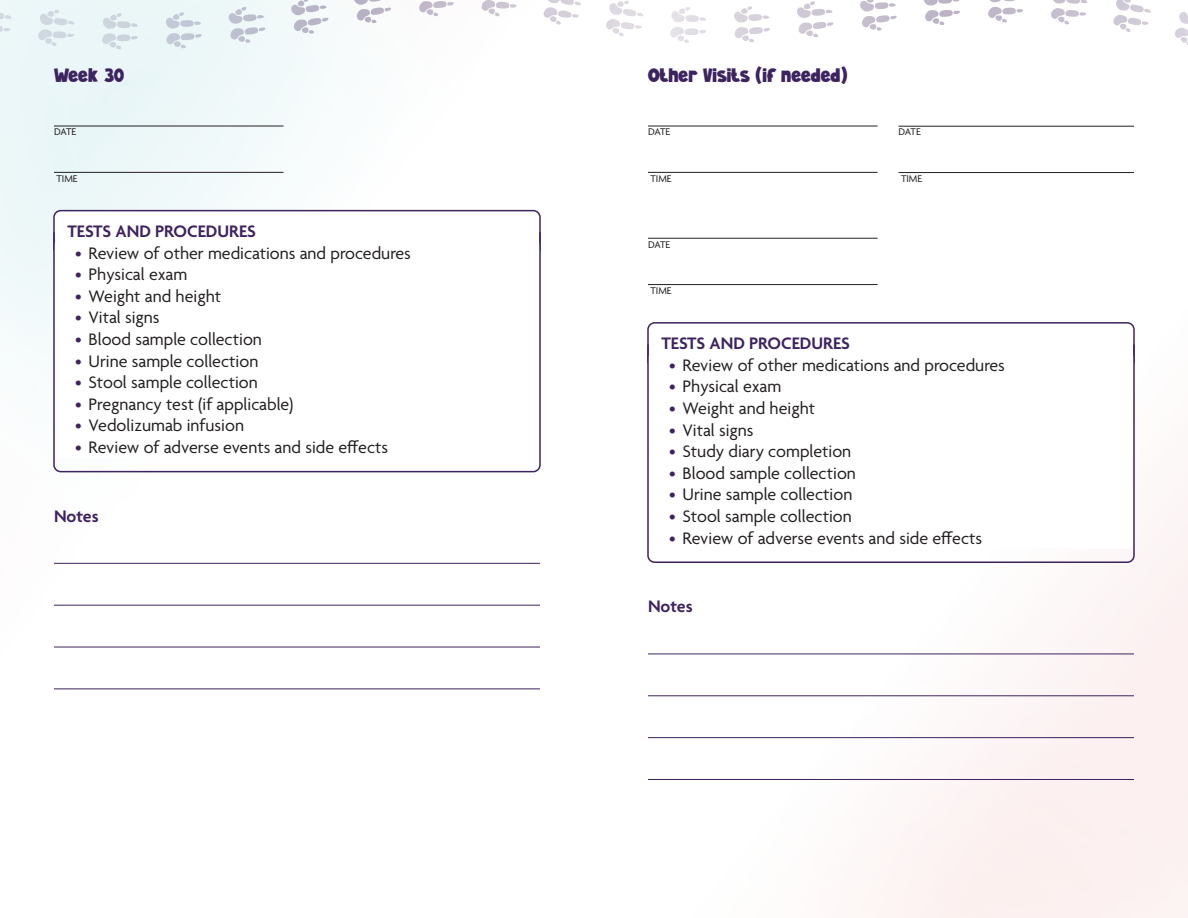
<style>
.page{position:relative;width:1188px;height:918px;background:#fff}
.page>*{position:absolute;margin:0;border:0;box-sizing:border-box;transform-origin:0 0}
.visit_title{font:19.5px "CRONOSKID Regular";color:#3d235f}
.visit_bullets{font:18px "Agenda";color:#231f20}
.tests_and_procedures{font:600 18px "Agenda";color:#3d235f}
.notes{font:600 18px "Agenda";color:#3d235f}
.date_time{font:10.5px "Agenda";color:#231f20}
.s1{color:#3d235f}
</style>
<div class="page">
<img style="left:739px;top:0;width:449px;height:427px">
<img style="left:0;top:0;width:739px;height:779px">
<hr style="left:54px;top:126px;width:230px;height:1px;background:#231f20">
<hr style="left:54px;top:172px;width:230px;height:1px;background:#231f20">
<div style="left:54px;top:211px;width:486px;height:31px;background:#fff;border-radius:7px"></div>
<div style="left:53px;top:210px;width:488px;height:46px;border:2px solid #3d235f;border-radius:7px"></div>
<svg style="left:52px;top:231px;width:490px;height:242px"></svg>
<hr style="left:54px;top:563px;width:486px;height:1px;background:#3d235f">
<hr style="left:54px;top:605px;width:486px;height:1px;background:#3d235f">
<hr style="left:54px;top:647px;width:486px;height:1px;background:#3d235f">
<hr style="left:54px;top:689px;width:486px;height:1px;background:#3d235f">
<hr style="left:648px;top:126px;width:230px;height:1px;background:#231f20">
<hr style="left:648px;top:172px;width:230px;height:1px;background:#231f20">
<hr style="left:899px;top:126px;width:235px;height:1px;background:#231f20">
<hr style="left:899px;top:172px;width:235px;height:1px;background:#231f20">
<hr style="left:648px;top:238px;width:230px;height:1px;background:#231f20">
<hr style="left:648px;top:284px;width:230px;height:1px;background:#231f20">
<div style="left:648px;top:323px;width:486px;height:31px;background:#fff;border-radius:7px"></div>
<div style="left:647px;top:322px;width:488px;height:47px;border:2px solid #3d235f;border-radius:7px"></div>
<svg style="left:646px;top:343px;width:490px;height:221px"></svg>
<hr style="left:648px;top:654px;width:486px;height:1px;background:#3d235f">
<hr style="left:648px;top:695px;width:486px;height:1px;background:#3d235f">
<hr style="left:648px;top:737px;width:486px;height:1px;background:#3d235f">
<hr style="left:648px;top:779px;width:486px;height:1px;background:#3d235f">
<p class="visit_title" style="left:54px;top:66px;width:72px">Week 30</p>
<p class="date_time" style="left:54px;top:126px;width:24px">DATE</p>
<p class="date_time" style="left:56px;top:173px;width:23px">TIME</p>
<p class="tests_and_procedures" style="left:68px;top:222px;width:190px">TESTS AND PROCEDURES</p>
<p class="visit_bullets" style="left:75px;top:243px;width:337px"><span class="s1">•</span> Review of other medications and procedures</p>
<p class="visit_bullets" style="left:75px;top:265px;width:114px"><span class="s1">•</span> Physical exam</p>
<p class="visit_bullets" style="left:75px;top:286px;width:148px"><span class="s1">•</span> Weight and height</p>
<p class="visit_bullets" style="left:75px;top:308px;width:86px"><span class="s1">•</span> Vital signs</p>
<p class="visit_bullets" style="left:75px;top:330px;width:189px"><span class="s1">•</span> Blood sample collection</p>
<p class="visit_bullets" style="left:75px;top:351px;width:185px"><span class="s1">•</span> Urine sample collection</p>
<p class="visit_bullets" style="left:75px;top:373px;width:184px"><span class="s1">•</span> Stool sample collection</p>
<p class="visit_bullets" style="left:75px;top:394px;width:220px"><span class="s1">•</span> Pregnancy test (if applicable)</p>
<p class="visit_bullets" style="left:75px;top:416px;width:171px"><span class="s1">•</span> Vedolizumab infusion</p>
<p class="visit_bullets" style="left:75px;top:438px;width:315px"><span class="s1">•</span> Review of adverse events and side effects</p>
<p class="notes" style="left:54px;top:506px;width:46px">Notes</p>
<p class="visit_title" style="left:648px;top:66px;width:201px">Other Visits (if needed)</p>
<p class="date_time" style="left:648px;top:126px;width:24px">DATE</p>
<p class="date_time" style="left:650px;top:173px;width:23px">TIME</p>
<p class="date_time" style="left:648px;top:238px;width:24px">DATE</p>
<p class="date_time" style="left:650px;top:285px;width:23px">TIME</p>
<p class="date_time" style="left:899px;top:126px;width:24px">DATE</p>
<p class="date_time" style="left:901px;top:173px;width:23px">TIME</p>
<p class="tests_and_procedures" style="left:662px;top:334px;width:190px">TESTS AND PROCEDURES</p>
<p class="visit_bullets" style="left:669px;top:355px;width:337px"><span class="s1">•</span> Review of other medications and procedures</p>
<p class="visit_bullets" style="left:669px;top:377px;width:114px"><span class="s1">•</span> Physical exam</p>
<p class="visit_bullets" style="left:669px;top:399px;width:148px"><span class="s1">•</span> Weight and height</p>
<p class="visit_bullets" style="left:669px;top:420px;width:86px"><span class="s1">•</span> Vital signs</p>
<p class="visit_bullets" style="left:669px;top:442px;width:184px"><span class="s1">•</span> Study diary completion</p>
<p class="visit_bullets" style="left:669px;top:463px;width:189px"><span class="s1">•</span> Blood sample collection</p>
<p class="visit_bullets" style="left:669px;top:485px;width:185px"><span class="s1">•</span> Urine sample collection</p>
<p class="visit_bullets" style="left:669px;top:507px;width:184px"><span class="s1">•</span> Stool sample collection</p>
<p class="visit_bullets" style="left:669px;top:528px;width:315px"><span class="s1">•</span> Review of adverse events and side effects</p>
<p class="notes" style="left:648px;top:597px;width:46px">Notes</p>
</div>
